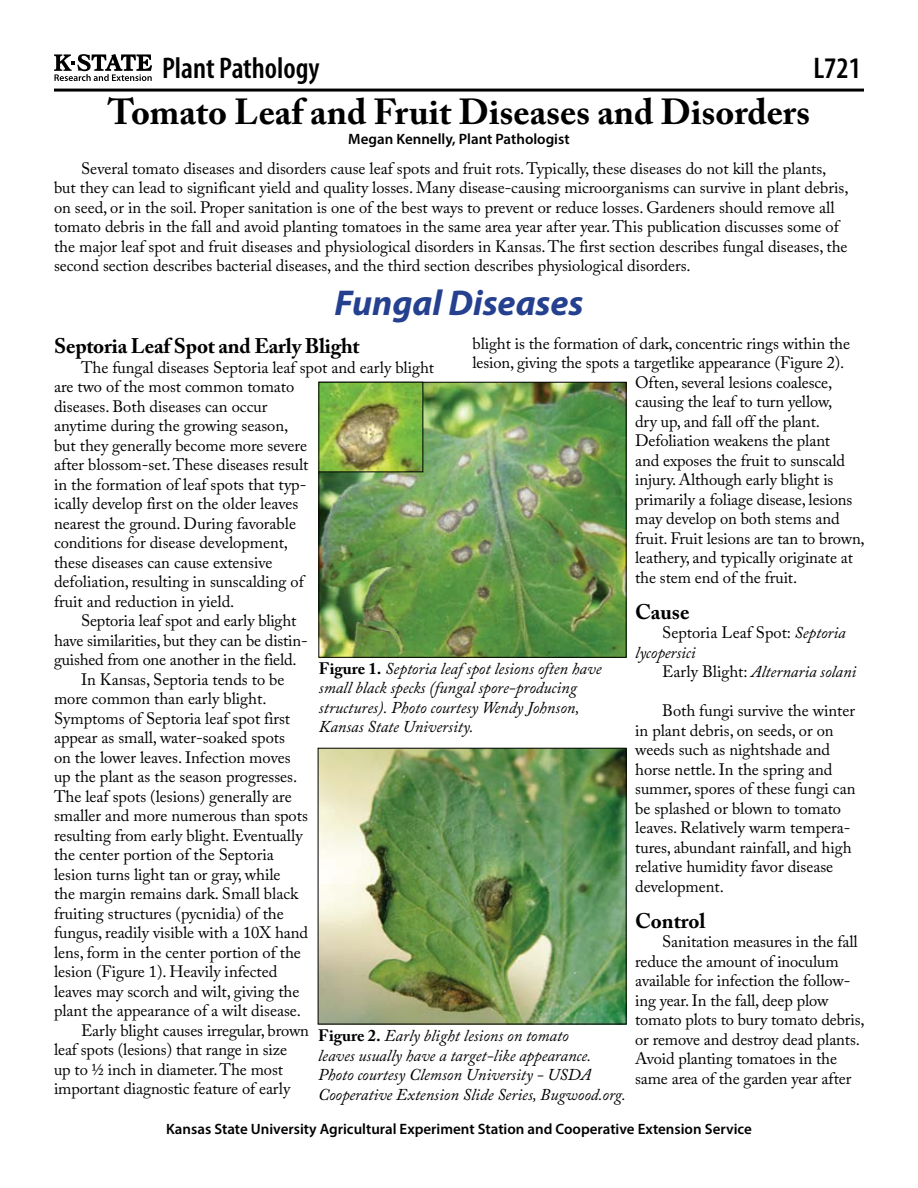
<style>
.page{position:relative;width:918px;height:1188px;background:#fff}
.page>*{position:absolute;margin:0;border:0;box-sizing:border-box;transform-origin:0 0}
.t1{font:700 36px "Adobe Caslon Pro";color:#000}
.t2{font:italic 700 36px "Myriad Pro";color:#25408f}
.t3{font:600 condensed 30px "Myriad Pro";color:#000}
.t4{font:700 21px "Adobe Caslon Pro";letter-spacing:-.01em;color:#000}
.t5{font:16.5px/19.5px "Adobe Caslon Pro";letter-spacing:-.005em;color:#000}
.t6{font:italic 16.5px/19.5px "Adobe Caslon Pro";color:#000}
.t7{font:600 15px "Myriad Pro";color:#000}
.s1{font-style:normal}
.s2{font-weight:700;font-style:normal}
</style>
<div class="page">
<svg style="left:54px;top:54px;width:98px;height:27px"></svg>
<hr style="left:54px;top:89px;width:810px;height:3px;background:#000">
<img style="left:320px;top:384px;width:305px;height:272px">
<div style="left:318px;top:382px;width:309px;height:276px;border:1px solid #000"></div>
<img style="left:320px;top:750px;width:305px;height:272px">
<div style="left:318px;top:748px;width:309px;height:276px;border:1px solid #000"></div>
<img style="left:320px;top:384px;width:101px;height:86px">
<div style="left:318px;top:382px;width:105px;height:90px;border:1px solid #000"></div>
<h2 class="t3" style="left:162px;top:52px;width:159px">Plant Pathology</h2>
<h2 class="t3" style="left:813px;top:52px;width:49px">L721</h2>
<h1 class="t1" style="left:108px;top:91px;width:704px">Tomato Leaf and Fruit Diseases and Disorders</h1>
<p class="t7" style="left:348px;top:130px;width:223px">Megan Kennelly, Plant Pathologist</p>
<p class="t5" style="left:54px;top:158px;width:796px;text-indent:27px">Several tomato diseases and disorders cause leaf spots and fruit rots. Typically, these diseases do not kill the plants, but they can lead to significant yield and quality losses. Many disease-causing microorganisms can survive in plant debris, on seed, or in the soil. Proper sanitation is one of the best ways to prevent or reduce losses. Gardeners should remove all tomato debris in the fall and avoid planting tomatoes in the same area year after year. This publication discusses some of the major leaf spot and fruit diseases and physiological disorders in Kansas. The first section describes fungal diseases, the second section describes bacterial diseases, and the third section describes physiological disorders.</p>
<h1 class="t2" style="left:334px;top:280px;width:251px">Fungal Diseases</h1>
<p class="t5" style="left:473px;top:333px;width:379px">blight is the formation of dark, concentric rings within the</p>
<p class="t5" style="left:473px;top:353px;width:373px">lesion, giving the spots a targetlike appearance (Figure 2).</p>
<p class="t5" style="left:635px;top:372px;width:199px">Often, several lesions coalesce,</p>
<p class="t5" style="left:635px;top:392px;width:199px">causing the leaf to turn yellow,</p>
<p class="t5" style="left:635px;top:411px;width:186px">dry up, and fall off the plant.</p>
<p class="t5" style="left:635px;top:431px;width:197px">Defoliation weakens the plant</p>
<p class="t5" style="left:635px;top:450px;width:211px">and exposes the fruit to sunscald</p>
<p class="t5" style="left:635px;top:470px;width:200px">injury. Although early blight is</p>
<p class="t5" style="left:635px;top:489px;width:219px">primarily a foliage disease, lesions</p>
<p class="t5" style="left:635px;top:509px;width:206px">may develop on both stems and</p>
<p class="t5" style="left:635px;top:528px;width:231px">fruit. Fruit lesions are tan to brown,</p>
<p class="t5" style="left:635px;top:548px;width:219px">leathery, and typically originate at</p>
<p class="t5" style="left:635px;top:567px;width:164px">the stem end of the fruit.</p>
<p class="t4" style="left:635px;top:599px;width:56px">Cause</p>
<p class="t6" style="left:635px;top:623px;width:212px;text-indent:27px"><span class="s1">Septoria Leaf Spot:</span> Septoria lycopersici</p>
<p class="t6" style="left:662px;top:662px;width:196px"><span class="s1">Early Blight:</span> Alternaria solani</p>
<p class="t5" style="left:635px;top:701px;width:222px;text-indent:27px">Both fungi survive the winter in plant debris, on seeds, or on weeds such as nightshade and horse nettle. In the spring and summer, spores of these fungi can be splashed or blown to tomato leaves. Relatively warm tempera&shy;tures, abundant rainfall, and high relative humidity favor disease development.</p>
<p class="t4" style="left:635px;top:908px;width:72px">Control</p>
<p class="t5" style="left:635px;top:932px;width:231px;text-indent:27px">Sanitation measures in the fall reduce the amount of inoculum available for infection the follow&shy;ing year. In the fall, deep plow tomato plots to bury tomato debris, or remove and destroy dead plants.<br>Avoid planting tomatoes in the same area of the garden year after</p>
<p class="t4" style="left:54px;top:334px;width:307px">Septoria Leaf Spot and Early Blight</p>
<p class="t5" style="left:81px;top:357px;width:355px">The fungal diseases Septoria leaf spot and early blight</p>
<p class="t5" style="left:54px;top:377px;width:242px">are two of the most common tomato</p>
<p class="t5" style="left:54px;top:396px;width:215px">diseases. Both diseases can occur</p>
<p class="t5" style="left:54px;top:416px;width:236px">anytime during the growing season,</p>
<p class="t5" style="left:54px;top:435px;width:255px">but they generally become more severe</p>
<p class="t5" style="left:54px;top:455px;width:256px">after blossom-set. These diseases result</p>
<p class="t5" style="left:54px;top:474px;width:254px">in the formation of leaf spots that typ-</p>
<p class="t5" style="left:54px;top:494px;width:246px">ically develop first on the older leaves</p>
<p class="t5" style="left:54px;top:513px;width:244px">nearest the ground. During favorable</p>
<p class="t5" style="left:54px;top:533px;width:236px">conditions for disease development,</p>
<p class="t5" style="left:54px;top:552px;width:220px">these diseases can cause extensive</p>
<p class="t5" style="left:54px;top:572px;width:251px">defoliation, resulting in sunscalding of</p>
<p class="t5" style="left:54px;top:591px;width:182px">fruit and reduction in yield.</p>
<p class="t5" style="left:81px;top:611px;width:217px">Septoria leaf spot and early blight</p>
<p class="t5" style="left:54px;top:630px;width:255px">have similarities, but they can be distin-</p>
<p class="t5" style="left:54px;top:650px;width:244px">guished from one another in the field.</p>
<p class="t5" style="left:81px;top:669px;width:205px">In Kansas, Septoria tends to be</p>
<p class="t5" style="left:54px;top:689px;width:214px">more common than early blight.</p>
<p class="t5" style="left:54px;top:708px;width:238px">Symptoms of Septoria leaf spot first</p>
<p class="t5" style="left:54px;top:728px;width:232px">appear as small, water-soaked spots</p>
<p class="t5" style="left:54px;top:747px;width:238px">on the lower leaves. Infection moves</p>
<p class="t5" style="left:54px;top:767px;width:245px">up the plant as the season progresses.</p>
<p class="t5" style="left:54px;top:786px;width:239px">The leaf spots (lesions) generally are</p>
<p class="t5" style="left:54px;top:806px;width:255px">smaller and more numerous than spots</p>
<p class="t5" style="left:54px;top:825px;width:250px">resulting from early blight. Eventually</p>
<p class="t5" style="left:54px;top:845px;width:221px">the center portion of the Septoria</p>
<p class="t5" style="left:54px;top:864px;width:228px">lesion turns light tan or gray, while</p>
<p class="t5" style="left:54px;top:884px;width:246px">the margin remains dark. Small black</p>
<p class="t5" style="left:54px;top:903px;width:231px">fruiting structures (pycnidia) of the</p>
<p class="t5" style="left:54px;top:923px;width:256px">fungus, readily visible with a 10X hand</p>
<p class="t5" style="left:54px;top:942px;width:248px">lens, form in the center portion of the</p>
<p class="t5" style="left:54px;top:962px;width:225px">lesion (Figure 1). Heavily infected</p>
<p class="t5" style="left:54px;top:981px;width:247px">leaves may scorch and wilt, giving the</p>
<p class="t5" style="left:54px;top:1001px;width:248px">plant the appearance of a wilt disease.</p>
<p class="t5" style="left:81px;top:1020px;width:230px">Early blight causes irregular, brown</p>
<p class="t5" style="left:54px;top:1040px;width:235px">leaf spots (lesions) that range in size</p>
<p class="t5" style="left:54px;top:1059px;width:231px">up to ½ inch in diameter. The most</p>
<p class="t5" style="left:54px;top:1079px;width:238px">important diagnostic feature of early</p>
<p class="t6" style="left:319px;top:659px;width:284px"><span class="s2">Figure 1.</span> Septoria leaf spot lesions often have small black specks (fungal spore-producing structures). Photo courtesy Wendy Johnson, Kansas State University.</p>
<p class="t6" style="left:318px;top:1026px;width:309px"><span class="s2">Figure 2.</span> Early blight lesions on tomato<br>leaves usually have a target-like appearance.<br>Photo courtesy Clemson University - USDA Cooperative Extension Slide Series, Bugwood.org.</p>
<p class="t7" style="left:166px;top:1120px;width:587px">Kansas State University Agricultural Experiment Station and Cooperative Extension Service</p>
</div>
